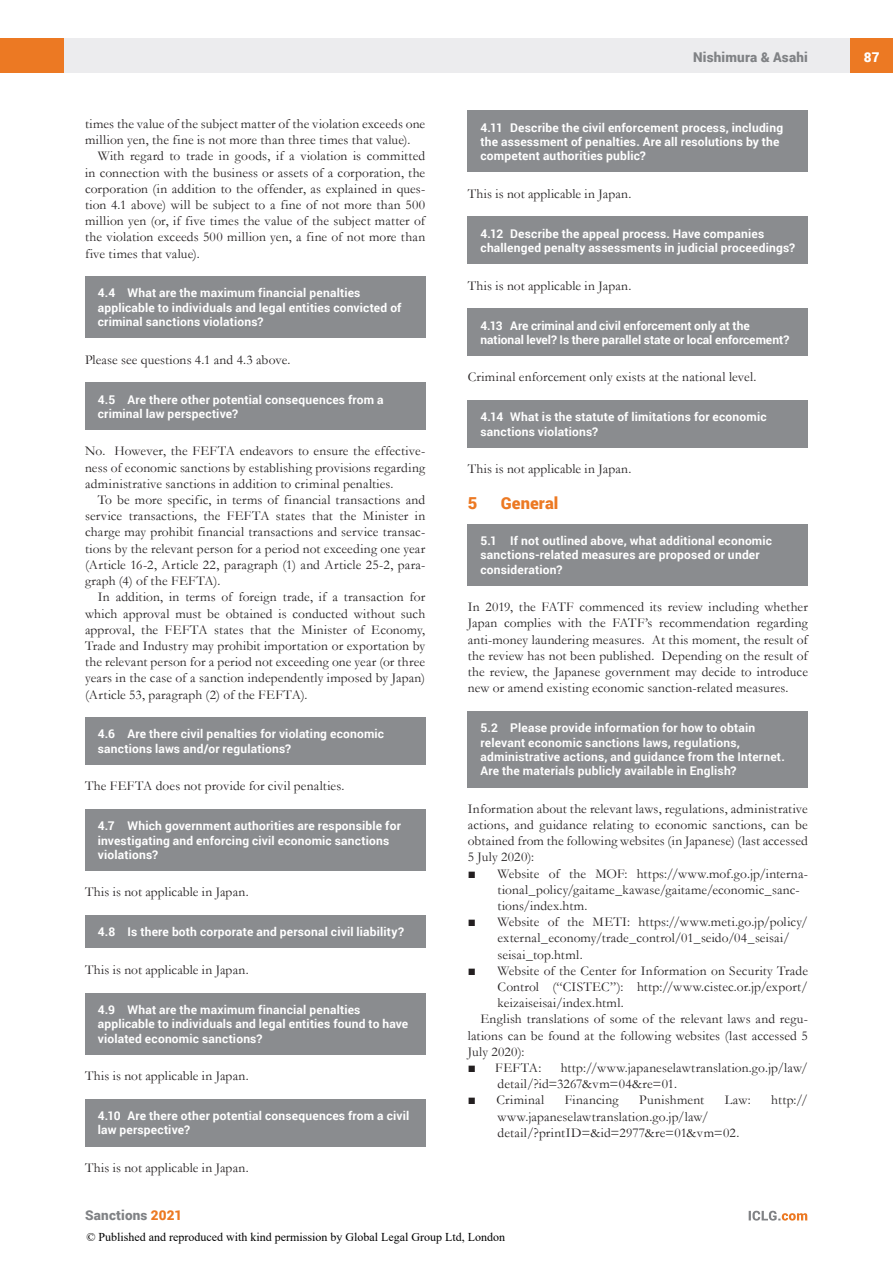
<style>
.page{position:relative;width:893px;height:1263px;background:#fff}
.page>*{position:absolute;margin:0;border:0;box-sizing:border-box;transform-origin:0 0}
.t1{font:900 16.5px "Roboto";letter-spacing:.005em;color:#ec7923}
.t2{font:13.5px/16.2px "Garamond";letter-spacing:.01em;color:#231f20;text-align:justify}
.t3{font:900 13.5px "Roboto";letter-spacing:.015em;color:#808285}
.t4{font:13.5px "Garamond";letter-spacing:.035em;color:#231f20}
.t5{font:900 13.5px "Roboto";color:#fff}
.t6{font:700 12px/14.4px "Roboto";letter-spacing:.015em;color:#fff}
.t7{font:700 12px/14.4px "Roboto";letter-spacing:-.005em;color:#fff}
.t8{font:12px "Times New Roman";color:#000}
.s1{color:#ec7923}
</style>
<div class="page">
<div style="left:64px;top:38px;width:786px;height:34px;background:#ececee"></div>
<div style="left:850px;top:38px;width:43px;height:34px;background:#ec7923"></div>
<div style="left:0;top:38px;width:64px;height:34px;background:#ec7923"></div>
<svg style="left:749px;top:1211px;width:58px;height:9px"></svg>
<div style="left:468px;top:111px;width:340px;height:61px;background:#8a8c8f"></div>
<div style="left:468px;top:217px;width:340px;height:47px;background:#8a8c8f"></div>
<div style="left:468px;top:308px;width:340px;height:48px;background:#8a8c8f"></div>
<div style="left:468px;top:400px;width:340px;height:48px;background:#8a8c8f"></div>
<div style="left:468px;top:524px;width:340px;height:61px;background:#8a8c8f"></div>
<div style="left:468px;top:711px;width:340px;height:76px;background:#8a8c8f"></div>
<div style="left:85px;top:276px;width:340px;height:62px;background:#8a8c8f"></div>
<div style="left:85px;top:382px;width:340px;height:48px;background:#8a8c8f"></div>
<div style="left:85px;top:717px;width:340px;height:47px;background:#8a8c8f"></div>
<div style="left:85px;top:809px;width:340px;height:62px;background:#8a8c8f"></div>
<div style="left:85px;top:915px;width:340px;height:33px;background:#8a8c8f"></div>
<div style="left:85px;top:993px;width:340px;height:61px;background:#8a8c8f"></div>
<div style="left:85px;top:1099px;width:340px;height:47px;background:#8a8c8f"></div>
<p class="t2" style="left:85px;top:115px;width:342px">times the value of the subject matter of the violation exceeds one million yen, the fine is not more than three times that value).</p>
<p class="t2" style="left:85px;top:148px;width:342px;text-indent:13px">With regard to trade in goods, if a violation is committed in connection with the business or assets of a corporation, the corporation (in addition to the offender, as explained in ques&shy;tion 4.1 above) will be subject to a fine of not more than 500 million yen (or, if five times the value of the subject matter of the violation exceeds 500 million yen, a fine of not more than five times that value).</p>
<p class="t6" style="left:98px;top:285px;width:305px">4.4 What are the maximum financial penalties applicable to individuals and legal entities convicted of criminal sanctions violations?</p>
<p class="t2" style="left:85px;top:351px;width:207px">Please see questions 4.1 and 4.3 above.</p>
<p class="t6" style="left:98px;top:392px;width:287px">4.5 Are there other potential consequences from a criminal law perspective?</p>
<p class="t2" style="left:85px;top:443px;width:342px">No. However, the FEFTA endeavors to ensure the effective&shy;ness of economic sanctions by establishing provisions regarding administrative sanctions in addition to criminal penalties.</p>
<p class="t2" style="left:85px;top:491px;width:342px;text-indent:13px">To be more specific, in terms of financial transactions and service transactions, the FEFTA states that the Minister in charge may prohibit financial transactions and service transac&shy;tions by the relevant person for a period not exceeding one year (Article 16-2, Article 22, paragraph (1) and Article 25-2, para&shy;graph (4) of the FEFTA).</p>
<p class="t2" style="left:85px;top:589px;width:342px;text-indent:13px">In addition, in terms of foreign trade, if a transaction for which approval must be obtained is conducted without such approval, the FEFTA states that the Minister of Economy, Trade and Industry may prohibit importation or exportation by the relevant person for a period not exceeding one year (or three years in the case of a sanction independently imposed by Japan) (Article 53, paragraph (2) of the FEFTA).</p>
<p class="t6" style="left:98px;top:726px;width:288px">4.6 Are there civil penalties for violating economic sanctions laws and/or regulations?</p>
<p class="t2" style="left:85px;top:778px;width:261px">The FEFTA does not provide for civil penalties.</p>
<p class="t6" style="left:98px;top:818px;width:305px">4.7 Which government authorities are responsible for investigating and enforcing civil economic sanctions violations?</p>
<p class="t2" style="left:85px;top:884px;width:165px">This is not applicable in Japan.</p>
<p class="t6" style="left:98px;top:924px;width:308px">4.8 Is there both corporate and personal civil liability?</p>
<p class="t2" style="left:85px;top:961px;width:165px">This is not applicable in Japan.</p>
<p class="t6" style="left:98px;top:1002px;width:312px">4.9 What are the maximum financial penalties applicable to individuals and legal entities found to have violated economic sanctions?</p>
<p class="t2" style="left:85px;top:1067px;width:165px">This is not applicable in Japan.</p>
<p class="t6" style="left:98px;top:1108px;width:313px">4.10 Are there other potential consequences from a civil law perspective?</p>
<p class="t2" style="left:85px;top:1159px;width:165px">This is not applicable in Japan.</p>
<p class="t3" style="left:85px;top:1206px;width:99px">Sanctions <span class="s1">2021</span></p>
<p class="t3" style="left:693px;top:48px;width:116px">Nishimura &amp; Asahi</p>
<p class="t5" style="left:864px;top:48px;width:17px">87</p>
<p class="t6" style="left:480px;top:120px;width:304px">4.11 Describe the civil enforcement process, including the assessment of penalties. Are all resolutions by the competent authorities public?</p>
<p class="t2" style="left:468px;top:185px;width:165px">This is not applicable in Japan.</p>
<p class="t6" style="left:480px;top:226px;width:316px">4.12 Describe the appeal process. Have companies challenged penalty assessments in judicial proceedings?</p>
<p class="t2" style="left:468px;top:277px;width:165px">This is not applicable in Japan.</p>
<p class="t7" style="left:480px;top:318px;width:310px">4.13 Are criminal and civil enforcement only at the national level? Is there parallel state or local enforcement?</p>
<p class="t2" style="left:468px;top:369px;width:290px">Criminal enforcement only exists at the national level.</p>
<p class="t6" style="left:480px;top:409px;width:288px">4.14 What is the statute of limitations for economic sanctions violations?</p>
<p class="t2" style="left:468px;top:461px;width:165px">This is not applicable in Japan.</p>
<p class="t1" style="left:468px;top:492px;width:11px">5</p>
<p class="t1" style="left:501px;top:492px;width:59px">General</p>
<p class="t6" style="left:480px;top:533px;width:293px">5.1 If not outlined above, what additional economic sanctions-related measures are proposed or under consideration?</p>
<p class="t2" style="left:468px;top:598px;width:342px">In 2019, the FATF commenced its review including whether Japan complies with the FATF’s recommendation regarding anti-money laundering measures. At this moment, the result of the review has not been published. Depending on the result of the review, the Japanese government may decide to introduce new or amend existing economic sanction-related measures.</p>
<p class="t6" style="left:480px;top:720px;width:306px">5.2 Please provide information for how to obtain relevant economic sanctions laws, regulations, administrative actions, and guidance from the Internet.<br>Are the materials publicly available in English?</p>
<p class="t2" style="left:468px;top:800px;width:342px">Information about the relevant laws, regulations, administrative actions, and guidance relating to economic sanctions, can be obtained from the following websites (in Japanese) (last accessed 5 July 2020):</p>
<p class="t2" style="left:497px;top:865px;width:312px;text-align:left;text-indent:-30px">■ Website of the MOF: https://www.mof.go.jp/interna&shy;tional_policy/gaitame_kawase/gaitame/economic_sanc&shy;tions/index.htm.</p>
<p class="t2" style="left:497px;top:913px;width:312px;text-align:left;text-indent:-30px">■ Website of the METI: https://www.meti.go.jp/policy/ external_economy/trade_control/01_seido/04_seisai/ seisai_top.html.</p>
<p class="t2" style="left:468px;top:962px;width:342px">■ Website of the Center for Information on Security Trade</p>
<p class="t2" style="left:497px;top:978px;width:312px">Control (“CISTEC”): http://www.cistec.or.jp/export/</p>
<p class="t2" style="left:497px;top:994px;width:128px">keizaiseisai/index.html.</p>
<p class="t2" style="left:480px;top:1011px;width:329px">English translations of some of the relevant laws and regu-</p>
<p class="t2" style="left:468px;top:1027px;width:342px">lations can be found at the following websites (last accessed 5</p>
<p class="t2" style="left:468px;top:1043px;width:58px">July 2020):</p>
<p class="t2" style="left:468px;top:1059px;width:75px">■ FEFTA:</p>
<p class="t2" style="left:497px;top:1059px;width:312px;text-indent:63px">http://www.japaneselawtranslation.go.jp/law/ detail/?id=3267&amp;vm=04&amp;re=01.</p>
<p class="t4" style="left:468px;top:1091px;width:78px">■ Criminal</p>
<p class="t2" style="left:565px;top:1092px;width:55px">Financing</p>
<p class="t2" style="left:639px;top:1092px;width:66px">Punishment</p>
<p class="t2" style="left:725px;top:1092px;width:27px">Law:</p>
<p class="t2" style="left:771px;top:1092px;width:38px">http://</p>
<p class="t2" style="left:497px;top:1108px;width:243px">www.japaneselawtranslation.go.jp/law/ detail/?printID=&amp;id=2977&amp;re=01&amp;vm=02.</p>
<p class="t8" style="left:86px;top:1229px;width:420px">© Published and reproduced with kind permission by Global Legal Group Ltd, London</p>
</div>
